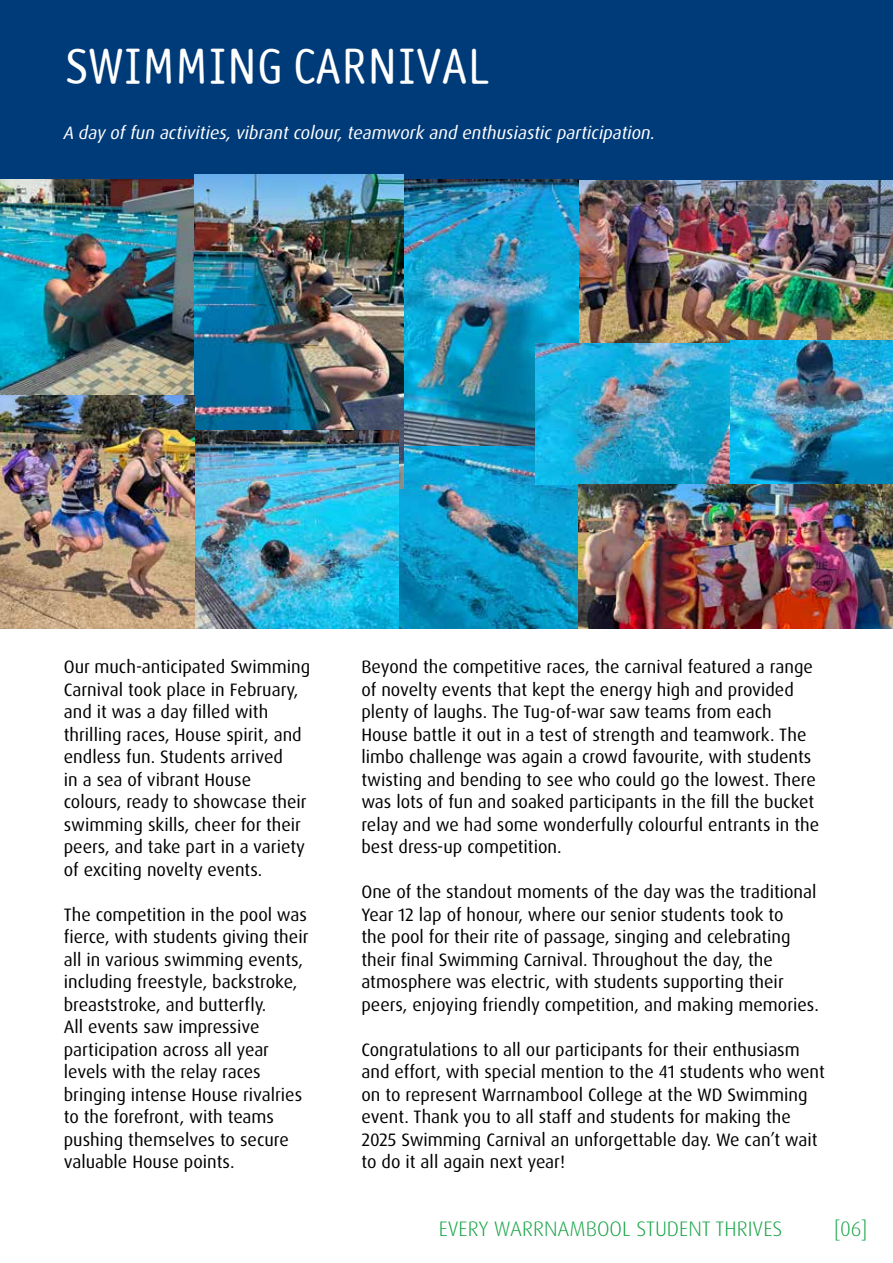
<style>
.page{position:relative;width:893px;height:1263px;background:#fff}
.page>*{position:absolute;margin:0;border:0;box-sizing:border-box;transform-origin:0 0}
.t1{font:49.95px "Saturday Sans ICG";color:#fff}
.t2{font:300 21px "Dax Pro";color:#17a345}
.t3{font:18px/22.5px "Dax Pro";color:#000}
.t4{font:italic 18px "Dax Pro";color:#fff}
</style>
<div class="page">
<img style="left:578px;top:179px;width:315px;height:164px">
<div style="left:0;top:0;width:893px;height:179px;background:#003b79"></div>
<img style="left:0;top:179px;width:195px;height:450px">
<img style="left:398px;top:446px;width:180px;height:183px">
<img style="left:403px;top:179px;width:175px;height:267px">
<img style="left:195px;top:174px;width:208px;height:315px">
<img style="left:536px;top:343px;width:194px;height:141px">
<img style="left:195px;top:431px;width:203px;height:198px">
<img style="left:730px;top:340px;width:163px;height:144px">
<img style="left:578px;top:484px;width:315px;height:145px">
<h1 class="t1" style="left:66px;top:38px;width:425px">SWIMMING CARNIVAL</h1>
<p class="t4" style="left:64px;top:121px;width:593px">A day of fun activities, vibrant colour, teamwork and enthusiastic participation.</p>
<p class="t3" style="left:64px;top:656px;width:248px">Our much-anticipated Swimming<br>Carnival took place in February, and it was a day filled with thrilling races, House spirit, and endless fun. Students arrived<br>in a sea of vibrant House colours, ready to showcase their swimming skills, cheer for their peers, and take part in a variety of exciting novelty events.</p>
<p class="t3" style="left:64px;top:903px;width:246px">The competition in the pool was fierce, with students giving their all in various swimming events, including freestyle, backstroke, breaststroke, and butterfly.<br>All events saw impressive participation across all year levels with the relay races bringing intense House rivalries to the forefront, with teams pushing themselves to secure valuable House points.</p>
<p class="t3" style="left:361px;top:656px;width:459px">Beyond the competitive races, the carnival featured a range of novelty events that kept the energy high and provided plenty of laughs. The Tug-of-war saw teams from each House battle it out in a test of strength and teamwork. The limbo challenge was again a crowd favourite, with students twisting and bending to see who could go the lowest. There was lots of fun and soaked participants in the fill the bucket relay and we had some wonderfully colourful entrants in the best dress-up competition.</p>
<p class="t3" style="left:361px;top:881px;width:459px">One of the standout moments of the day was the traditional Year 12 lap of honour, where our senior students took to<br>the pool for their rite of passage, singing and celebrating their final Swimming Carnival. Throughout the day, the atmosphere was electric, with students supporting their peers, enjoying friendly competition, and making memories.</p>
<p class="t3" style="left:361px;top:1038px;width:465px">Congratulations to all our participants for their enthusiasm and effort, with special mention to the 41 students who went on to represent Warrnambool College at the WD Swimming event. Thank you to all staff and students for making the 2025 Swimming Carnival an unforgettable day. We can’t wait to do it all again next year!</p>
<p class="t2" style="left:439px;top:1215px;width:345px">EVERY WARRNAMBOOL STUDENT THRIVES</p>
<p class="t2" style="left:834px;top:1215px;width:35px">[06]</p>
</div>
